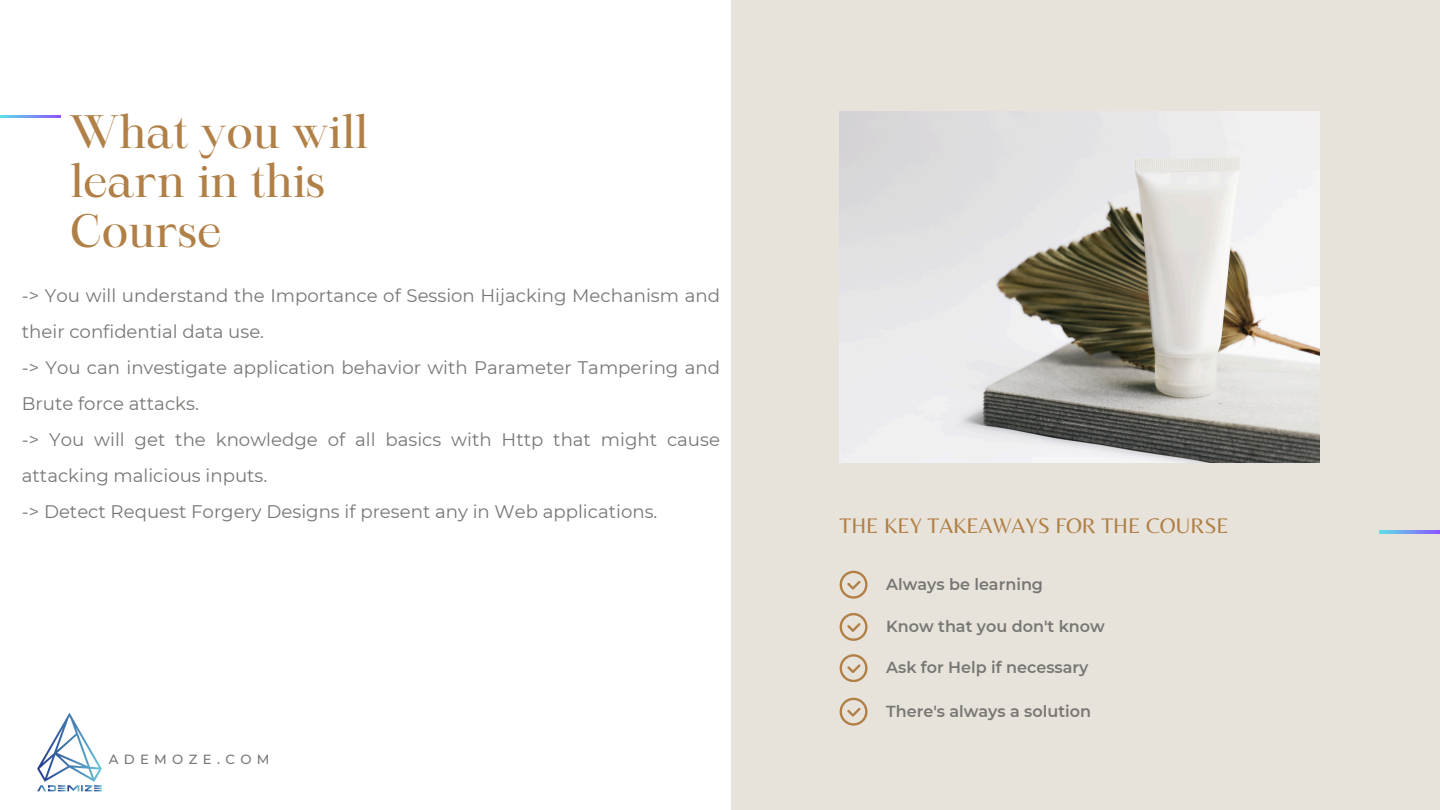
<style>
.page{position:relative;width:1440px;height:810px;background:#fff}
.page>*{position:absolute;margin:0;border:0;box-sizing:border-box;transform-origin:0 0}
.t1{font:45px/49.5px "Maharlika";color:#b08047}
.t2{font:22px "Belleza";color:#b08047}
.t3{font:18.2px/36px "Montserrat";color:#777775}
.t4{font:600 16px "Montserrat";color:#777775}
.t5{font:500 13.3px "Montserrat";letter-spacing:.4em;color:#777775}
</style>
<div class="page">
<div style="left:732px;top:0;width:708px;height:810px;background:#e8e3da"></div>
<hr style="left:1380px;top:531px;width:60px;height:2px;background:#fff">
<svg style="left:840px;top:571px;width:27px;height:27px"></svg>
<svg style="left:840px;top:613px;width:27px;height:28px"></svg>
<svg style="left:840px;top:654px;width:27px;height:28px"></svg>
<svg style="left:840px;top:698px;width:27px;height:27px"></svg>
<img style="left:37px;top:712px;width:65px;height:80px">
<img style="left:840px;top:111px;width:480px;height:352px">
<h1 class="t1" style="left:70px;top:111px;width:299px">What you will learn in this<br>Course</h1>
<h2 class="t3" style="left:22px;top:278px;width:700px">-&gt; You will understand the Importance of Session Hijacking Mechanism and their confidential data use.<br>-&gt; You can investigate application behavior with Parameter Tampering and Brute force attacks.<br>-&gt; You will get the knowledge of all basics with Http that might cause attacking malicious inputs.<br>-&gt; Detect Request Forgery Designs if present any in Web applications.</h2>
<p class="t5" style="left:109px;top:751px;width:162px">ADEMOZE.COM</p>
<p class="t2" style="left:840px;top:513px;width:391px">THE KEY TAKEAWAYS FOR THE COURSE</p>
<h3 class="t4" style="left:886px;top:574px;width:158px">Always be learning</h3>
<p class="t4" style="left:886px;top:616px;width:220px">Know that you don't know</p>
<p class="t4" style="left:886px;top:658px;width:204px">Ask for Help if necessary</p>
<p class="t4" style="left:886px;top:701px;width:206px">There's always a solution</p>
</div>
